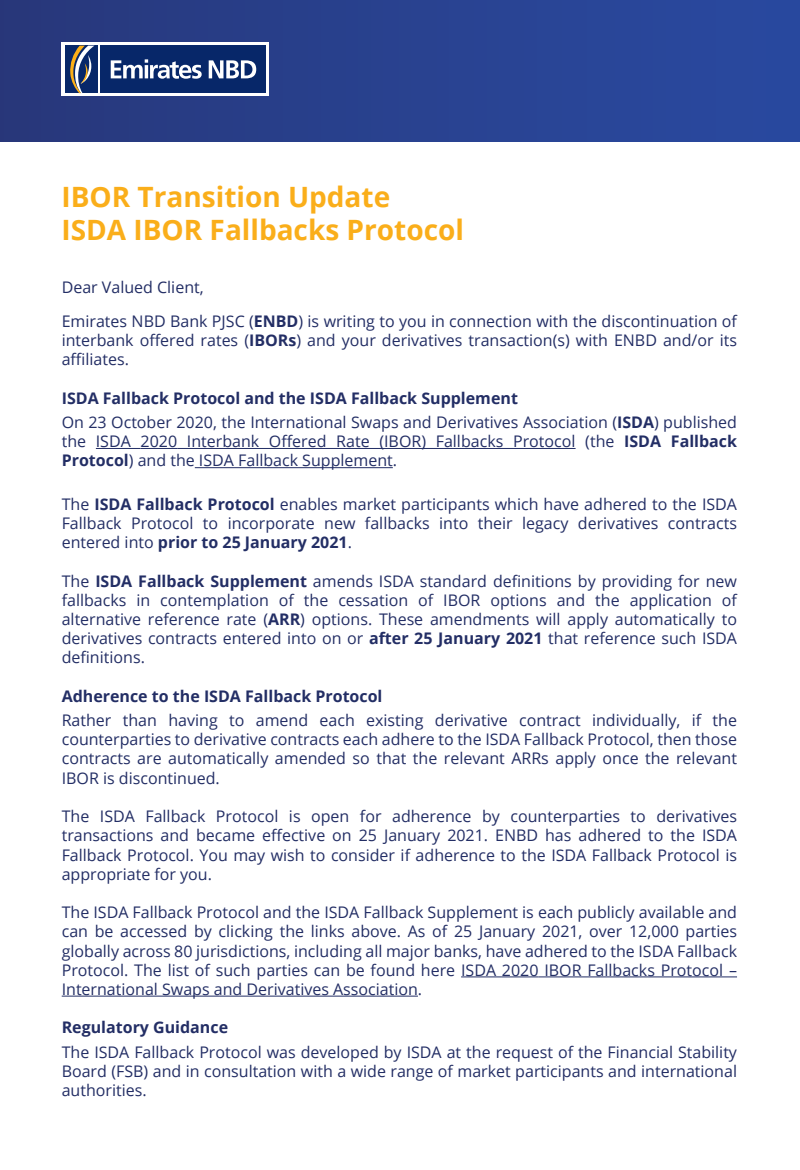
<style>
.page{position:relative;width:800px;height:1170px;background:#fff}
.page>*{position:absolute;margin:0;border:0;box-sizing:border-box;transform-origin:0 0}
.t1{font:700 28px/33.6px "Open Sans";color:#faae1a}
.t2{font:16px/19.2px "Open Sans";color:#232e65;text-align:justify}
.t3{font:700 16px "Open Sans";color:#232e65}
.s1{font-weight:700}
</style>
<div class="page">
<hr style="left:96px;top:448px;width:45px;height:1px;background:#232e65">
<hr style="left:141px;top:448px;width:36px;height:1px;background:#232e65">
<hr style="left:177px;top:448px;width:399px;height:1px;background:#232e65">
<hr style="left:195px;top:467px;width:198px;height:1px;background:#232e65">
<hr style="left:461px;top:976px;width:41px;height:1px;background:#232e65">
<hr style="left:502px;top:976px;width:37px;height:1px;background:#232e65">
<hr style="left:539px;top:976px;width:198px;height:1px;background:#232e65">
<hr style="left:62px;top:996px;width:356px;height:1px;background:#232e65">
<div style="left:0;top:0;width:800px;height:142px;background:linear-gradient(to right,#28387b,#294aa1)"></div>
<div style="left:62px;top:42px;width:207px;height:54px;background:linear-gradient(to right,#fff,#fff)"></div>
<div style="left:100px;top:46px;width:166px;height:47px;background:#072769"></div>
<svg style="left:111px;top:59px;width:91px;height:20px"></svg>
<svg style="left:209px;top:60px;width:47px;height:18px"></svg>
<div style="left:65px;top:46px;width:32px;height:47px;background:#072769"></div>
<svg style="left:70px;top:46px;width:24px;height:47px"></svg>
<h1 class="t1" style="left:62px;top:179px;width:404px">IBOR Transition Update<br>ISDA IBOR Fallbacks Protocol</h1>
<p class="t2" style="left:62px;top:270px;width:677px;line-height:34.2px">Dear Valued Client,<br>Emirates NBD Bank PJSC (<span class="s1">ENBD</span>) is writing to you in connection with the discontinuation of</p>
<p class="t2" style="left:62px;top:330px;width:677px">interbank offered rates (<span class="s1">IBORs</span>) and your derivatives transaction(s) with ENBD and/or its affiliates.</p>
<p class="t2" style="left:62px;top:386px;width:677px;line-height:24.2px"><span class="s1">ISDA Fallback Protocol and the ISDA Fallback Supplement<br></span>On 23 October 2020, the International Swaps and Derivatives Association (<span class="s1">ISDA</span>) published</p>
<p class="t2" style="left:62px;top:431px;width:677px">the ISDA 2020 Interbank Offered Rate (IBOR) Fallbacks Protocol (the <span class="s1">ISDA Fallback<br>Protocol</span>) and the ISDA Fallback Supplement.</p>
<p class="t2" style="left:62px;top:494px;width:677px">The <span class="s1">ISDA Fallback Protocol</span> enables market participants which have adhered to the ISDA Fallback Protocol to incorporate new fallbacks into their legacy derivatives contracts entered into <span class="s1">prior to 25 January 2021</span>.</p>
<p class="t2" style="left:62px;top:571px;width:677px">The <span class="s1">ISDA Fallback Supplement</span> amends ISDA standard definitions by providing for new fallbacks in contemplation of the cessation of IBOR options and the application of alternative reference rate (<span class="s1">ARR</span>) options. These amendments will apply automatically to derivatives contracts entered into on or <span class="s1">after 25 January 2021</span> that reference such ISDA definitions.</p>
<p class="t3" style="left:62px;top:685px;width:322px">Adherence to the ISDA Fallback Protocol</p>
<p class="t2" style="left:62px;top:710px;width:677px">Rather than having to amend each existing derivative contract individually, if the counterparties to derivative contracts each adhere to the ISDA Fallback Protocol, then those contracts are automatically amended so that the relevant ARRs apply once the relevant IBOR is discontinued.</p>
<p class="t2" style="left:62px;top:806px;width:677px">The ISDA Fallback Protocol is open for adherence by counterparties to derivatives transactions and became effective on 25 January 2021. ENBD has adhered to the ISDA Fallback Protocol. You may wish to consider if adherence to the ISDA Fallback Protocol is appropriate for you.</p>
<p class="t2" style="left:62px;top:902px;width:677px">The ISDA Fallback Protocol and the ISDA Fallback Supplement is each publicly available and can be accessed by clicking the links above. As of 25 January 2021, over 12,000 parties globally across 80 jurisdictions, including all major banks, have adhered to the ISDA Fallback Protocol. The list of such parties can be found here ISDA 2020 IBOR Fallbacks Protocol – International Swaps and Derivatives Association.</p>
<p class="t3" style="left:62px;top:1016px;width:168px">Regulatory Guidance</p>
<p class="t2" style="left:62px;top:1042px;width:677px">The ISDA Fallback Protocol was developed by ISDA at the request of the Financial Stability Board (FSB) and in consultation with a wide range of market participants and international authorities.</p>
</div>
